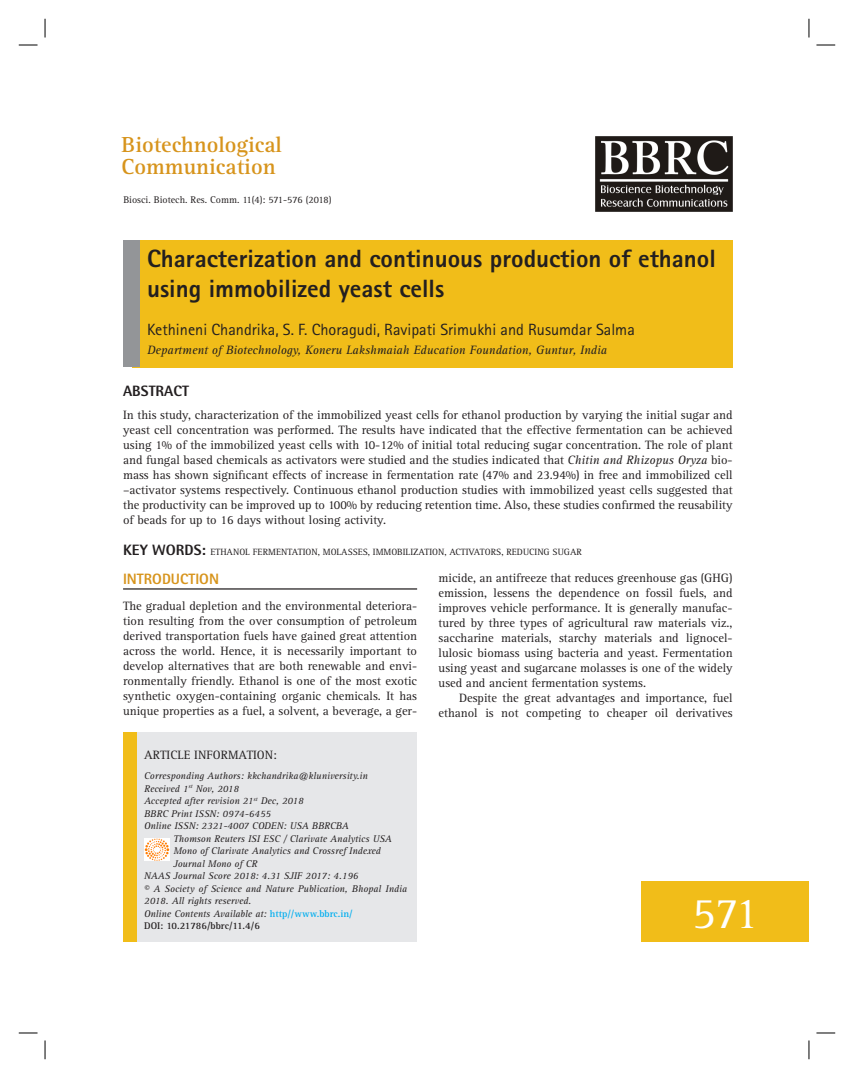
<style>
.page{position:relative;width:854px;height:1078px;background:#fff}
.page>*{position:absolute;margin:0;border:0;box-sizing:border-box;transform-origin:0 0}
.t1{font:45px "Rotis Serif Std";color:#fff}
.t2{font:800 25px/30px "Rotis Sans Serif Std";color:#231f20}
.t3{font:700 22.5px/22.5px "Rotis Serif Std";color:#d7941c}
.t4{font:16.25px "Rotis Sans Serif Std";color:#231f20}
.t5{font:800 15px "Rotis Sans Serif Std";color:#d7941c}
.t6{font:800 15px "Rotis Semi Sans Std";color:#231f20}
.t7{font:12.5px/15px "Rotis Serif Std";color:#231f20;text-align:justify}
.t8{font:italic 12.5px "Rotis Serif Std";color:#231f20}
.t9{font:italic 10px/12.5px "Rotis Serif Std";color:#231f20}
.t10{font:10px "Rotis Serif Std";color:#231f20}
.t11{font:700 10px "Rotis Serif Std";color:#231f20}
.t12{font:9.38px "Rotis Serif Std";color:#231f20}
.s1{font-style:italic}
.s2{font-family:"Rotis Semi Sans Std";font-weight:800;font-size:15px}
.s3{font-weight:700;font-style:normal;color:#00aeef}
</style>
<div class="page">
<div style="left:132px;top:240px;width:600px;height:127px;background:#f1bd19"></div>
<div style="left:123px;top:240px;width:16px;height:127px;background:#939598"></div>
<div style="left:641px;top:882px;width:167px;height:60px;background:#f1bd19"></div>
<img style="left:595px;top:137px;width:137px;height:75px">
<hr style="left:123px;top:588px;width:294px;height:2px;background:#231f20">
<div style="left:137px;top:732px;width:280px;height:210px;background:#e6e7e9"></div>
<div style="left:123px;top:732px;width:14px;height:210px;background:#f1bd19"></div>
<img style="left:144px;top:838px;width:26px;height:22px">
<svg style="left:19px;top:44px;width:19px;height:2px"></svg>
<svg style="left:816px;top:44px;width:19px;height:2px"></svg>
<svg style="left:19px;top:1032px;width:19px;height:2px"></svg>
<svg style="left:816px;top:1032px;width:19px;height:2px"></svg>
<svg style="left:44px;top:19px;width:2px;height:19px"></svg>
<svg style="left:44px;top:1040px;width:2px;height:19px"></svg>
<svg style="left:808px;top:19px;width:1px;height:19px"></svg>
<svg style="left:808px;top:1040px;width:1px;height:19px"></svg>
<h3 class="t3" style="left:121px;top:135px;width:162px">Biotechnological<br>Communication</h3>
<p class="t10" style="left:123px;top:196px;width:209px">Biosci. Biotech. Res. Comm. 11(4): 571-576 (2018)</p>
<h2 class="t2" style="left:147px;top:247px;width:570px">Characterization and continuous production of ethanol using immobilized yeast cells</h2>
<h3 class="t4" style="left:147px;top:324px;width:489px">Kethineni Chandrika, S. F. Choragudi, Ravipati Srimukhi and Rusumdar Salma</h3>
<p class="t8" style="left:147px;top:345px;width:461px">Department of Biotechnology, Koneru Lakshmaiah Education Foundation, Guntur, India</p>
<p class="t6" style="left:123px;top:386px;width:67px">ABSTRACT</p>
<p class="t7" style="left:123px;top:408px;width:611px">In this study, characterization of the immobilized yeast cells for ethanol production by varying the initial sugar and yeast cell concentration was performed. The results have indicated that the effective fermentation can be achieved using 1% of the immobilized yeast cells with 10-12% of initial total reducing sugar concentration. The role of plant and fungal based chemicals as activators were studied and the studies indicated that <span class="s1">Chitin and Rhizopus Oryza</span> bio&shy;mass has shown significant effects of increase in fermentation rate (47% and 23.94%) in free and immobilized cell –activator systems respectively. Continuous ethanol production studies with immobilized yeast cells suggested that the productivity can be improved up to 100% by reducing retention time. Also, these studies confirmed the reusability of beads for up to 16 days without losing activity.</p>
<p class="t12" style="left:123px;top:548px;width:460px"><span class="s2">KEY WORDS:</span> ETHANOL FERMENTATION, MOLASSES, IMMOBILIZATION, ACTIVATORS, REDUCING SUGAR</p>
<p class="t5" style="left:123px;top:574px;width:97px">INTRODUCTION</p>
<p class="t7" style="left:123px;top:599px;width:295px">The gradual depletion and the environmental deteriora&shy;tion resulting from the over consumption of petroleum derived transportation fuels have gained great attention across the world. Hence, it is necessarily important to develop alternatives that are both renewable and envi&shy;ronmentally friendly. Ethanol is one of the most exotic synthetic oxygen-containing organic chemicals. It has unique properties as a fuel, a solvent, a beverage, a ger-</p>
<p class="t7" style="left:144px;top:748px;width:134px">ARTICLE INFORMATION:</p>
<p class="t9" style="left:144px;top:770px;width:225px">Corresponding Authors: kkchandrika@kluniversity.in Received 1<sup>st</sup> Nov, 2018<br>Accepted after revision 21<sup>st</sup> Dec, 2018<br>BBRC Print ISSN: 0974-6455<br>Online ISSN: 2321-4007 CODEN: USA BBRCBA</p>
<p class="t9" style="left:173px;top:833px;width:220px">Thomson Reuters ISI ESC / Clarivate Analytics USA</p>
<p class="t9" style="left:173px;top:845px;width:209px">Mono of Clarivate Analytics and Crossref Indexed</p>
<p class="t9" style="left:173px;top:858px;width:85px">Journal Mono of CR</p>
<p class="t9" style="left:144px;top:870px;width:216px">NAAS Journal Score 2018: 4.31 SJIF 2017: 4.196</p>
<p class="t9" style="left:144px;top:883px;width:264px">© A Society of Science and Nature Publication, Bhopal India</p>
<p class="t9" style="left:144px;top:895px;width:109px">2018. All rights reserved.</p>
<p class="t9" style="left:144px;top:908px;width:210px">Online Contents Available at: <span class="s3">http//www.bbrc.in/</span></p>
<p class="t11" style="left:144px;top:922px;width:117px">DOI: 10.21786/bbrc/11.4/6</p>
<p class="t7" style="left:438px;top:572px;width:295px">micide, an antifreeze that reduces greenhouse gas (GHG) emission, lessens the dependence on fossil fuels, and improves vehicle performance. It is generally manufac&shy;tured by three types of agricultural raw materials viz., saccharine materials, starchy materials and lignocel&shy;lulosic biomass using bacteria and yeast. Fermentation using yeast and sugarcane molasses is one of the widely used and ancient fermentation systems.</p>
<p class="t7" style="left:438px;top:692px;width:295px;text-align:right">Despite the great advantages and importance, fuel ethanol is not competing to cheaper oil derivatives</p>
<h1 class="t1" style="left:692px;top:895px;width:67px">571</h1>
</div>
